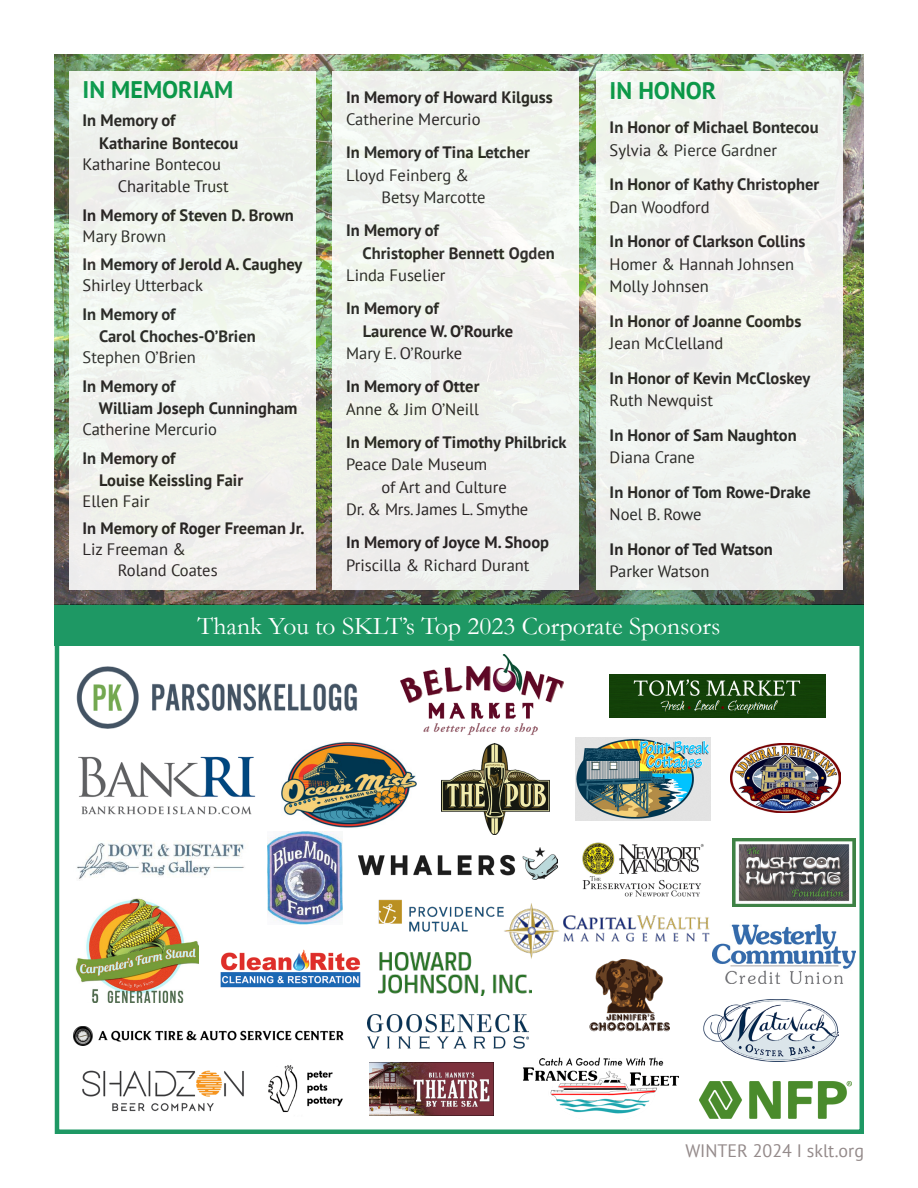
<style>
.page{position:relative;width:918px;height:1188px;background:#fff}
.page>*{position:absolute;margin:0;border:0;box-sizing:border-box;transform-origin:0 0}
.t1{font:25.5px "Garamond";color:#fff}
.t2{font:700 24px "PT Sans";color:#009748}
.t3{font:18px "PT Sans";color:#948a8a}
.t4{font:700 16.5px/22.5px "PT Sans";color:#231f20}
.t5{font:16.5px/22.5px "PT Sans";color:#231f20}
</style>
<div class="page">
<img style="left:77px;top:843px;width:169px;height:36px">
<img style="left:76px;top:666px;width:281px;height:63px">
<img style="left:400px;top:655px;width:164px;height:80px">
<img style="left:610px;top:674px;width:216px;height:44px">
<img style="left:281px;top:742px;width:135px;height:86px">
<div style="left:55px;top:626px;width:809px;height:508px;border:4px solid #1e9864"></div>
<img style="left:268px;top:832px;width:74px;height:93px">
<img style="left:703px;top:999px;width:135px;height:62px">
<img style="left:359px;top:847px;width:198px;height:33px">
<img style="left:73px;top:1026px;width:270px;height:20px">
<div style="left:54px;top:605px;width:810px;height:41px;background:#1e9864"></div>
<img style="left:55px;top:54px;width:809px;height:551px">
<img style="left:730px;top:744px;width:110px;height:69px">
<img style="left:220px;top:949px;width:141px;height:39px">
<img style="left:378px;top:953px;width:154px;height:43px">
<img style="left:75px;top:898px;width:124px;height:104px">
<div style="left:69px;top:71px;width:246px;height:519px;background:#f0f2ed"></div>
<div style="left:596px;top:71px;width:246px;height:519px;background:#f0f2ee"></div>
<div style="left:333px;top:71px;width:246px;height:519px;background:#eff2ed"></div>
<img style="left:79px;top:756px;width:176px;height:59px">
<img style="left:582px;top:842px;width:122px;height:54px">
<img style="left:732px;top:838px;width:123px;height:68px">
<img style="left:378px;top:899px;width:123px;height:33px">
<img style="left:441px;top:743px;width:108px;height:91px">
<img style="left:575px;top:738px;width:135px;height:82px">
<img style="left:715px;top:924px;width:141px;height:60px">
<img style="left:501px;top:896px;width:214px;height:66px">
<img style="left:590px;top:959px;width:80px;height:73px">
<img style="left:369px;top:1063px;width:125px;height:53px">
<img style="left:367px;top:1015px;width:161px;height:33px">
<img style="left:523px;top:1057px;width:156px;height:57px">
<img style="left:700px;top:1081px;width:151px;height:38px">
<img style="left:82px;top:1070px;width:162px;height:42px">
<img style="left:268px;top:1065px;width:75px;height:48px">
<h2 class="t2" style="left:83px;top:74px;width:152px">IN MEMORIAM</h2>
<p class="t4" style="left:99px;top:109px;width:140px;text-indent:-17px">In Memory of<br>Katharine Bontecou</p>
<p class="t5" style="left:118px;top:153px;width:112px;text-indent:-35px">Katharine Bontecou<br>Charitable Trust</p>
<p class="t4" style="left:83px;top:204px;width:213px">In Memory of Steven D. Brown</p>
<p class="t5" style="left:83px;top:225px;width:85px">Mary Brown</p>
<p class="t4" style="left:83px;top:253px;width:221px">In Memory of Jerold A. Caughey</p>
<p class="t5" style="left:83px;top:274px;width:122px">Shirley Utterback</p>
<p class="t4" style="left:99px;top:303px;width:158px;text-indent:-16px">In Memory of<br>Carol Choches-O’Brien</p>
<p class="t5" style="left:83px;top:346px;width:115px">Stephen O’Brien</p>
<p class="t4" style="left:99px;top:375px;width:200px;text-indent:-16px">In Memory of<br>William Joseph Cunningham</p>
<p class="t5" style="left:83px;top:418px;width:136px">Catherine Mercurio</p>
<p class="t4" style="left:99px;top:447px;width:145px;text-indent:-17px">In Memory of<br>Louise Keissling Fair</p>
<p class="t5" style="left:83px;top:490px;width:69px">Ellen Fair</p>
<p class="t4" style="left:83px;top:517px;width:224px">In Memory of Roger Freeman Jr.</p>
<p class="t5" style="left:118px;top:539px;width:101px;line-height:21px;text-indent:-35px">Liz Freeman &amp;<br>Roland Coates</p>
<p class="t4" style="left:346px;top:86px;width:208px">In Memory of Howard Kilguss</p>
<p class="t5" style="left:346px;top:108px;width:136px">Catherine Mercurio</p>
<p class="t4" style="left:346px;top:141px;width:185px">In Memory of Tina Letcher</p>
<p class="t5" style="left:381px;top:163px;width:106px;text-indent:-35px">Lloyd Feinberg &amp;<br>Betsy Marcotte</p>
<p class="t4" style="left:363px;top:219px;width:194px;text-indent:-16px">In Memory of<br>Christopher Bennett Ogden</p>
<p class="t5" style="left:346px;top:264px;width:101px">Linda Fuselier</p>
<p class="t4" style="left:363px;top:297px;width:152px;text-indent:-17px">In Memory of<br>Laurence W. O’Rourke</p>
<p class="t5" style="left:346px;top:342px;width:118px">Mary E. O’Rourke</p>
<p class="t4" style="left:346px;top:375px;width:135px">In Memory of Otter</p>
<p class="t5" style="left:346px;top:397px;width:134px">Anne &amp; Jim O’Neill</p>
<p class="t4" style="left:346px;top:431px;width:222px">In Memory of Timothy Philbrick</p>
<p class="t5" style="left:346px;top:453px;width:143px">Peace Dale Museum</p>
<p class="t5" style="left:381px;top:475px;width:127px">of Art and Culture</p>
<p class="t5" style="left:346px;top:498px;width:184px">Dr. &amp; Mrs. James L. Smythe</p>
<p class="t4" style="left:346px;top:531px;width:205px">In Memory of Joyce M. Shoop</p>
<p class="t5" style="left:346px;top:553px;width:185px">Priscilla &amp; Richard Durant</p>
<h2 class="t2" style="left:610px;top:74px;width:108px">IN HONOR</h2>
<p class="t4" style="left:610px;top:116px;width:210px">In Honor of Michael Bontecou</p>
<p class="t5" style="left:610px;top:138px;width:169px">Sylvia &amp; Pierce Gardner</p>
<p class="t4" style="left:610px;top:173px;width:211px">In Honor of Kathy Christopher</p>
<p class="t5" style="left:610px;top:195px;width:102px">Dan Woodford</p>
<p class="t4" style="left:610px;top:230px;width:197px">In Honor of Clarkson Collins</p>
<p class="t5" style="left:610px;top:252px;width:186px">Homer &amp; Hannah Johnsen<br>Molly Johnsen</p>
<p class="t4" style="left:610px;top:309px;width:193px">In Honor of Joanne Coombs</p>
<p class="t5" style="left:610px;top:332px;width:115px">Jean McClelland</p>
<p class="t4" style="left:610px;top:366px;width:202px">In Honor of Kevin McCloskey</p>
<p class="t5" style="left:610px;top:389px;width:105px">Ruth Newquist</p>
<p class="t4" style="left:610px;top:423px;width:189px">In Honor of Sam Naughton</p>
<p class="t5" style="left:610px;top:446px;width:87px">Diana Crane</p>
<p class="t4" style="left:610px;top:480px;width:203px">In Honor of Tom Rowe-Drake</p>
<p class="t5" style="left:610px;top:503px;width:93px">Noel B. Rowe</p>
<p class="t4" style="left:610px;top:537px;width:165px">In Honor of Ted Watson</p>
<p class="t5" style="left:610px;top:560px;width:101px">Parker Watson</p>
<p class="t1" style="left:198px;top:609px;width:524px">Thank You to SKLT’s Top 2023 Corporate Sponsors</p>
<p class="t3" style="left:685px;top:1139px;width:180px">WINTER 2024 I sklt.org</p>
</div>
